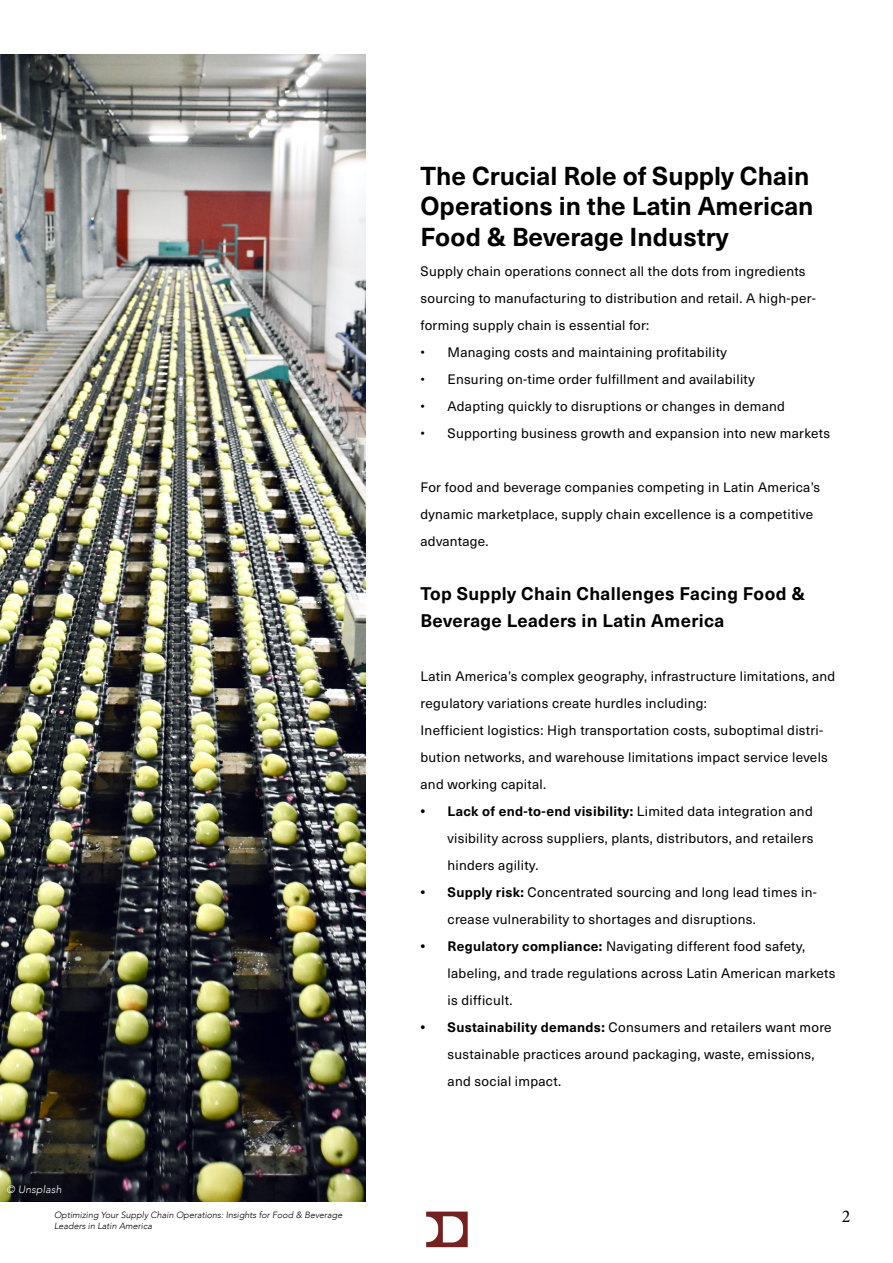
<style>
.page{position:relative;width:893px;height:1263px;background:#fff}
.page>*{position:absolute;margin:0;border:0;box-sizing:border-box;transform-origin:0 0}
.t1{font:700 25.5px/30.6px "Neue Haas Unica W06";color:#000}
.t2{font:700 18px/27px "Neue Haas Unica W1 G";letter-spacing:.02em;color:#000}
.t3{font:18px "Minion Pro";color:#000}
.t4{font:13.5px/27px "Neue Haas Unica W1 G";letter-spacing:.02em;color:#000}
.t5{font:italic 300 10.5px "Avenir";letter-spacing:.02em;color:#fff}
.t6{font:italic 300 9px "Avenir";color:#000}
.s1{font-weight:700}
</style>
<div class="page">
<img style="left:0;top:54px;width:366px;height:1148px">
<svg style="left:426px;top:1211px;width:42px;height:36px"></svg>
<p class="t1" style="left:421px;top:158px;width:395px">The Crucial Role of Supply Chain<br>Operations in the Latin American<br>Food &amp; Beverage Industry</p>
<p class="t4" style="left:421px;top:257px;width:397px">Supply chain operations connect all the dots from ingredients sourcing to manufacturing to distribution and retail. A high-per&shy;forming supply chain is essential for:</p>
<p class="t4" style="left:421px;top:338px;width:308px">• Managing costs and maintaining profitability</p>
<p class="t4" style="left:421px;top:365px;width:336px">• Ensuring on-time order fulfillment and availability</p>
<p class="t4" style="left:421px;top:392px;width:366px">• Adapting quickly to disruptions or changes in demand</p>
<p class="t4" style="left:421px;top:419px;width:411px">• Supporting business growth and expansion into new markets</p>
<p class="t4" style="left:421px;top:473px;width:401px">For food and beverage companies competing in Latin America’s dynamic marketplace, supply chain excellence is a competitive advantage.</p>
<p class="t2" style="left:421px;top:579px;width:386px">Top Supply Chain Challenges Facing Food &amp;<br>Beverage Leaders in Latin America</p>
<p class="t5" style="left:7px;top:1183px;width:57px">© Unsplash</p>
<p class="t4" style="left:421px;top:662px;width:416px">Latin America’s complex geography, infrastructure limitations, and regulatory variations create hurdles including:</p>
<p class="t4" style="left:421px;top:716px;width:409px">Inefficient logistics: High transportation costs, suboptimal distri&shy;bution networks, and warehouse limitations impact service levels and working capital.</p>
<p class="t4" style="left:448px;top:797px;width:367px;text-align:justify;text-indent:-27px"><span class="s1">• Lack of end-to-end visibility:</span> Limited data integration and visibility across suppliers, plants, distributors, and retailers hinders agility.</p>
<p class="t4" style="left:448px;top:878px;width:371px;text-indent:-27px"><span class="s1">• Supply risk:</span> Concentrated sourcing and long lead times in&shy;crease vulnerability to shortages and disruptions.</p>
<p class="t4" style="left:448px;top:932px;width:389px;text-indent:-27px"><span class="s1">• Regulatory compliance:</span> Navigating different food safety, labeling, and trade regulations across Latin American markets is difficult.</p>
<p class="t4" style="left:448px;top:1013px;width:386px;text-indent:-27px"><span class="s1">• Sustainability demands:</span> Consumers and retailers want more sustainable practices around packaging, waste, emissions, and social impact.</p>
<p class="t6" style="left:54px;top:1209px;width:290px">Optimizing Your Supply Chain Operations: Insights for Food &amp; Beverage</p>
<h2 class="t3" style="left:842px;top:1204px;width:10px">2</h2>
<p class="t6" style="left:54px;top:1220px;width:100px">Leaders in Latin America</p>
</div>
